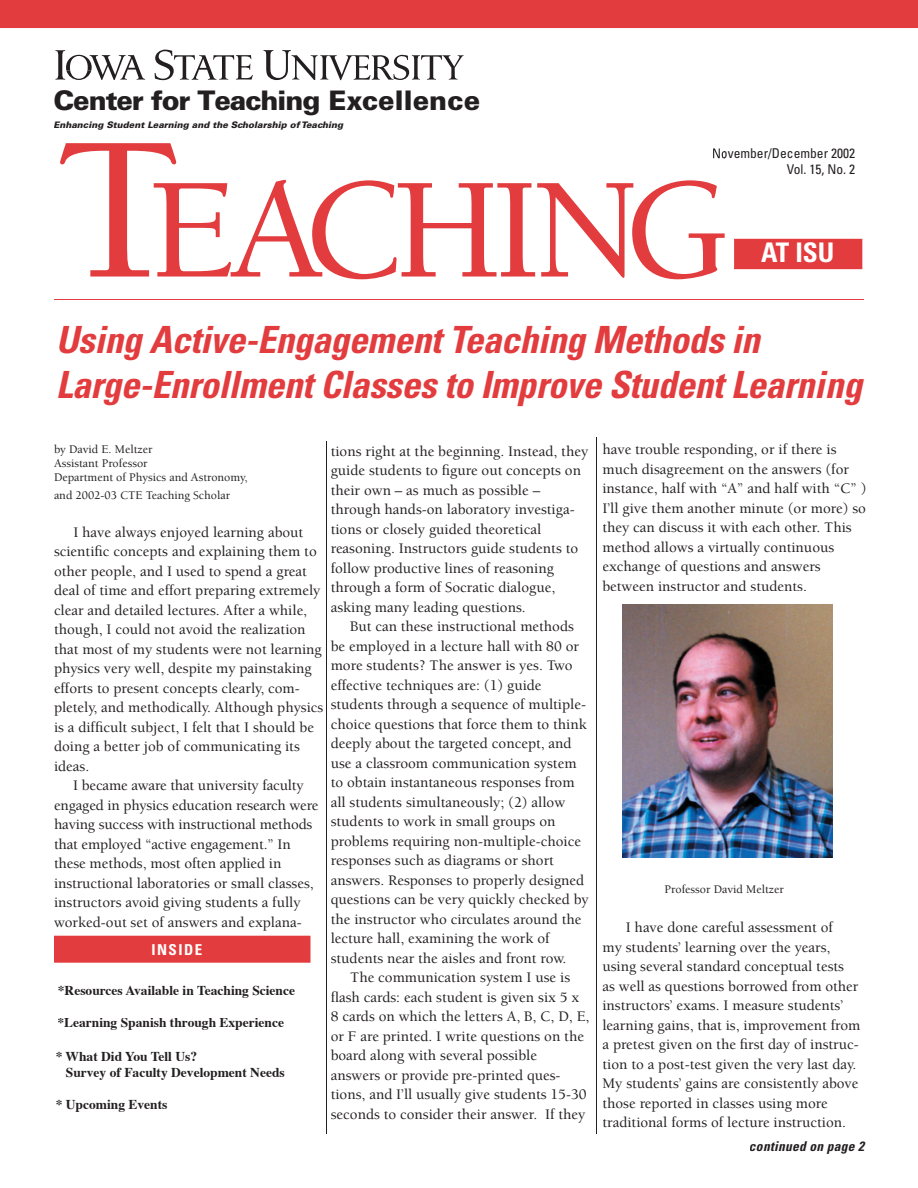
<style>
.page{position:relative;width:918px;height:1188px;background:#fff}
.page>*{position:absolute;margin:0;border:0;box-sizing:border-box;transform-origin:0 0}
.t1{font:500 147px "Berkeley";letter-spacing:-.055em;color:#e33c3e}
.t2{font:italic 700 condensed 37.5px/45px "Univers";letter-spacing:-.01em;color:#e33c3e}
.t3{font:900 27px "Univers";letter-spacing:-.04em;color:#231f20}
.t4{font:700 condensed 27px "Univers";color:#fff}
.t5{font:500 15px/19.5px "Berkeley";color:#231f20}
.t6{font:700 condensed 15px "Univers";letter-spacing:.1em;color:#fff}
.t7{font:700 13.5px/16.2px "Times";color:#231f20}
.t8{font:condensed 13.5px "Univers";color:#231f20}
.t9{font:italic 700 condensed 13.5px "Univers";letter-spacing:.02em;color:#231f20}
.t10{font:500 12px/14.4px "Berkeley";color:#231f20}
.t11{font:italic 900 9px "Univers";color:#231f20}
.s1{font-size:210px}
</style>
<div class="page">
<hr style="left:54px;top:299px;width:810px;height:1px;background:#e33c3e">
<div style="left:734px;top:239px;width:128px;height:30px;background:#e33c3e"></div>
<div style="left:54px;top:936px;width:256px;height:27px;background:#e33c3e"></div>
<div style="left:0;top:0;width:918px;height:28px;background:#e33c3e"></div>
<hr style="left:326px;top:441px;width:1px;height:693px;background:#231f20">
<hr style="left:596px;top:438px;width:1px;height:696px;background:#231f20">
<img style="left:623px;top:605px;width:209px;height:253px">
<svg style="left:713px;top:148px;width:12px;height:11px"></svg>
<svg style="left:55px;top:50px;width:90px;height:30px"></svg>
<svg style="left:155px;top:50px;width:98px;height:30px"></svg>
<svg style="left:264px;top:50px;width:200px;height:30px"></svg>
<h3 class="t3" style="left:53px;top:84px;width:428px">Center for Teaching Excellence</h3>
<p class="t11" style="left:53px;top:119px;width:291px">Enhancing Student Learning and the Scholarship of Teaching</p>
<h1 class="t1" style="left:54px;top:153px;width:678px"><span class="s1">T</span>EACHING</h1>
<p class="t8" style="left:712px;top:145px;width:145px">November/December 2002</p>
<p class="t8" style="left:787px;top:161px;width:70px">Vol. 15, No. 2</p>
<h3 class="t4" style="left:761px;top:236px;width:75px">AT ISU</h3>
<h2 class="t2" style="left:56px;top:317px;width:808px">Using Active-Engagement Teaching Methods in<br>Large-Enrollment Classes to Improve Student Learning</h2>
<p class="t10" style="left:54px;top:442px;width:195px">by David E. Meltzer<br>Assistant Professor<br>Department of Physics and Astronomy,</p>
<p class="t10" style="left:54px;top:489px;width:178px">and 2002-03 CTE Teaching Scholar</p>
<p class="t5" style="left:54px;top:523px;width:271px;text-indent:19px">I have always enjoyed learning about scientific concepts and explaining them to other people, and I used to spend a great deal of time and effort preparing extremely clear and detailed lectures. After a while, though, I could not avoid the realization that most of my students were not learning physics very well, despite my painstaking efforts to present concepts clearly, com&shy;pletely, and methodically. Although physics is a difficult subject, I felt that I should be doing a better job of communicating its ideas.</p>
<p class="t5" style="left:54px;top:776px;width:266px;text-indent:19px">I became aware that university faculty engaged in physics education research were having success with instructional methods that employed “active engagement.” In these methods, most often applied in instructional laboratories or small classes, instructors avoid giving students a fully worked-out set of answers and explana-</p>
<p class="t5" style="left:331px;top:442px;width:259px">tions right at the beginning. Instead, they guide students to figure out concepts on their own – as much as possible – through hands-on laboratory investiga&shy;tions or closely guided theoretical reasoning. Instructors guide students to follow productive lines of reasoning through a form of Socratic dialogue, asking many leading questions.</p>
<p class="t5" style="left:331px;top:617px;width:260px;text-indent:19px">But can these instructional methods be employed in a lecture hall with 80 or more students? The answer is yes. Two effective techniques are: (1) guide students through a sequence of multiple&shy;choice questions that force them to think deeply about the targeted concept, and use a classroom communication system to obtain instantaneous responses from all students simultaneously; (2) allow students to work in small groups on problems requiring non-multiple-choice responses such as diagrams or short answers. Responses to properly designed questions can be very quickly checked by the instructor who circulates around the lecture hall, examining the work of students near the aisles and front row.</p>
<p class="t5" style="left:331px;top:968px;width:260px;text-indent:19px">The communication system I use is flash cards: each student is given six 5 x 8 cards on which the letters A, B, C, D, E, or F are printed. I write questions on the board along with several possible answers or provide pre-printed ques&shy;tions, and I’ll usually give students 15-30 seconds to consider their answer. If they</p>
<p class="t6" style="left:151px;top:941px;width:52px">INSIDE</p>
<p class="t7" style="left:58px;top:983px;width:239px">*Resources Available in Teaching Science</p>
<p class="t7" style="left:57px;top:1015px;width:228px">*Learning Spanish through Experience</p>
<p class="t7" style="left:66px;top:1048px;width:220px;text-indent:-10px">* What Did You Tell Us?<br>Survey of Faculty Development Needs</p>
<p class="t7" style="left:56px;top:1097px;width:113px">* Upcoming Events</p>
<p class="t5" style="left:602px;top:440px;width:266px">have trouble responding, or if there is much disagreement on the answers (for instance, half with “A” and half with “C” )<br>I’ll give them another minute (or more) so they can discuss it with each other. This method allows a virtually continuous exchange of questions and answers between instructor and students.</p>
<p class="t10" style="left:665px;top:882px;width:121px">Professor David Meltzer</p>
<p class="t5" style="left:602px;top:918px;width:259px;text-indent:23px">I have done careful assessment of<br>my students’ learning over the years, using several standard conceptual tests<br>as well as questions borrowed from other instructors’ exams. I measure students’ learning gains, that is, improvement from a pretest given on the first day of instruc&shy;tion to a post-test given the very last day.<br>My students’ gains are consistently above those reported in classes using more traditional forms of lecture instruction.</p>
<p class="t9" style="left:749px;top:1138px;width:117px">continued on page 2</p>
</div>
